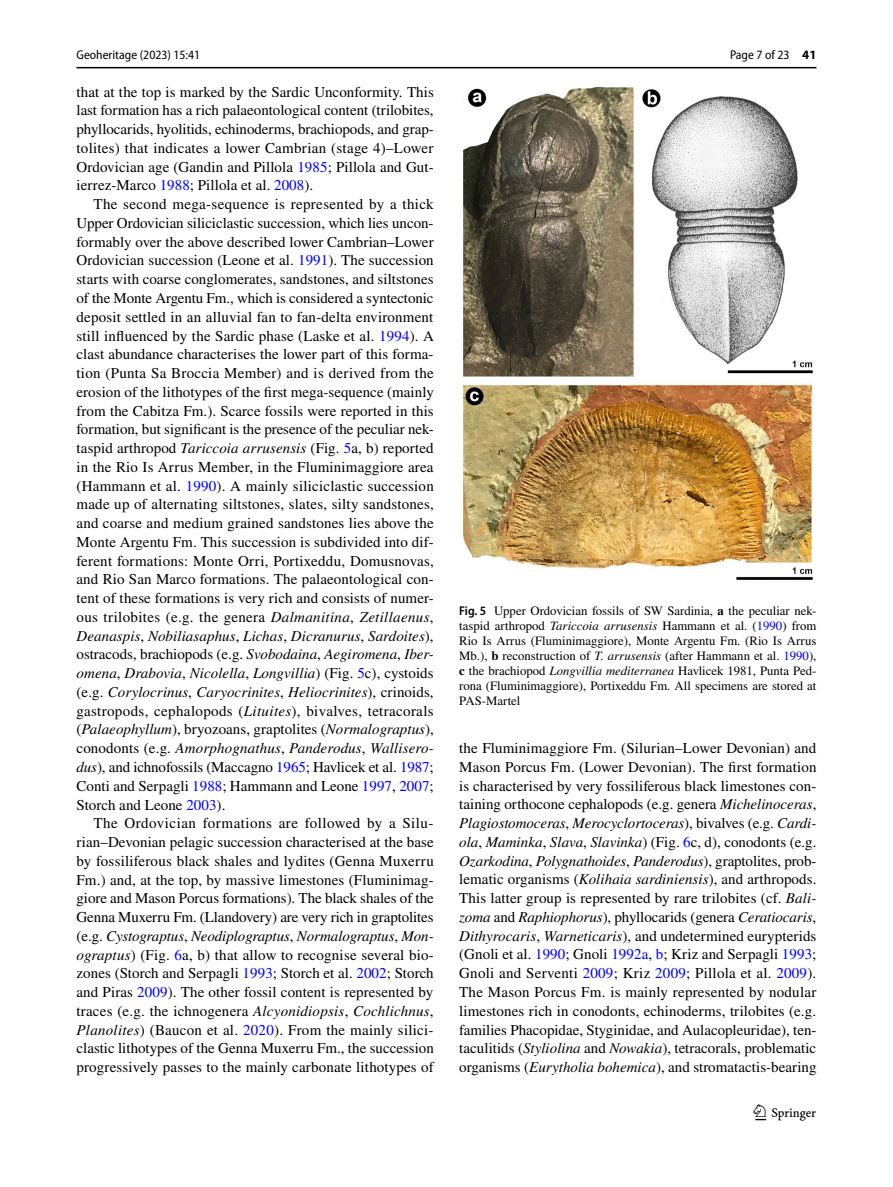
<style>
.page{position:relative;width:893px;height:1187px;background:#fff}
.page>*{position:absolute;margin:0;border:0;box-sizing:border-box;transform-origin:0 0}
.t1{font:22.5px "Springnew Regular 3";color:#000}
.t2{font:15px/18.8px "STIX";letter-spacing:.005em;color:#000;text-align:justify}
.t3{font:12.75px/15px "STIX";color:#000;text-align:justify}
.t4{font:semi-condensed 12.75px "Myriad Pro";color:#000}
.s1{color:#00f}
.s2{font-style:italic}
.s3{font-weight:700;font-stretch:normal}
.s4{font-family:"Myriad Pro";font-weight:600;font-stretch:semi-condensed}
.s5{font-weight:700}
</style>
<div class="page">
<hr style="left:77px;top:67px;width:739px;height:1px;background:#000">
<img style="left:463px;top:87px;width:349px;height:493px">
<p class="t4" style="left:77px;top:48px;width:125px">Geoheritage (2023) 15:41</p>
<p class="t2" style="left:77px;top:83px;width:359px">that at the top is marked by the Sardic Unconformity. This last formation has a rich palaeontological content (trilobites, phyllocarids, hyolitids, echinoderms, brachiopods, and grap&shy;tolites) that indicates a lower Cambrian (stage 4)–Lower Ordovician age (Gandin and Pillola <span class="s1">1985</span>; Pillola and Gut&shy;ierrez-Marco <span class="s1">1988</span>; Pillola et al. <span class="s1">2008</span>).</p>
<p class="t2" style="left:77px;top:196px;width:359px;text-indent:17px">The second mega-sequence is represented by a thick Upper Ordovician siliciclastic succession, which lies uncon&shy;formably over the above described lower Cambrian–Lower Ordovician succession (Leone et al. <span class="s1">1991</span>). The succession starts with coarse conglomerates, sandstones, and siltstones of the Monte Argentu Fm., which is considered a syntectonic deposit settled in an alluvial fan to fan-delta environment still influenced by the Sardic phase (Laske et al. <span class="s1">1994</span>). A clast abundance characterises the lower part of this forma&shy;tion (Punta Sa Broccia Member) and is derived from the erosion of the lithotypes of the first mega-sequence (mainly from the Cabitza Fm.). Scarce fossils were reported in this formation, but significant is the presence of the peculiar nek&shy;taspid arthropod <span class="s2">Tariccoia arrusensis</span> (Fig. <span class="s1">5</span>a, b) reported in the Rio Is Arrus Member, in the Fluminimaggiore area (Hammann et al. <span class="s1">1990</span>). A mainly siliciclastic succession made up of alternating siltstones, slates, silty sandstones, and coarse and medium grained sandstones lies above the Monte Argentu Fm. This succession is subdivided into dif&shy;ferent formations: Monte Orri, Portixeddu, Domusnovas, and Rio San Marco formations. The palaeontological con&shy;tent of these formations is very rich and consists of numer&shy;ous trilobites (e.g. the genera <span class="s2">Dalmanitina</span>, <span class="s2">Zetillaenus</span>, <span class="s2">Deanaspis</span>, <span class="s2">Nobiliasaphus</span>, <span class="s2">Lichas</span>, <span class="s2">Dicranurus</span>, <span class="s2">Sardoites</span>), ostracods, brachiopods (e.g. <span class="s2">Svobodaina</span>, <span class="s2">Aegiromena</span>, <span class="s2">Iber&shy;omena</span>, <span class="s2">Drabovia</span>, <span class="s2">Nicolella</span>, <span class="s2">Longvillia</span>) (Fig. <span class="s1">5</span>c), cystoids (e.g. <span class="s2">Corylocrinus</span>, <span class="s2">Caryocrinites</span>, <span class="s2">Heliocrinites</span>), crinoids, gastropods, cephalopods (<span class="s2">Lituites</span>), bivalves, tetracorals (<span class="s2">Palaeophyllum</span>), bryozoans, graptolites (<span class="s2">Normalograptus</span>), conodonts (e.g. <span class="s2">Amorphognathus</span>, <span class="s2">Panderodus</span>, <span class="s2">Wallisero&shy;dus</span>), and ichnofossils (Maccagno <span class="s1">1965</span>; Havlicek et al. <span class="s1">1987</span>; Conti and Serpagli <span class="s1">1988</span>; Hammann and Leone <span class="s1">1997</span>, <span class="s1">2007</span>; Storch and Leone <span class="s1">2003</span>).</p>
<p class="t2" style="left:77px;top:814px;width:359px;text-indent:17px">The Ordovician formations are followed by a Silu&shy;rian–Devonian pelagic succession characterised at the base by fossiliferous black shales and lydites (Genna Muxerru Fm.) and, at the top, by massive limestones (Fluminimag&shy;giore and Mason Porcus formations). The black shales of the Genna Muxerru Fm. (Llandovery) are very rich in graptolites (e.g. <span class="s2">Cystograptus</span>, <span class="s2">Neodiplograptus</span>, <span class="s2">Normalograptus</span>, <span class="s2">Mon&shy;ograptus</span>) (Fig. <span class="s1">6</span>a, b) that allow to recognise several bio&shy;zones (Storch and Serpagli <span class="s1">1993</span>; Storch et al. <span class="s1">2002</span>; Storch and Piras <span class="s1">2009</span>). The other fossil content is represented by traces (e.g. the ichnogenera <span class="s2">Alcyonidiopsis</span>, <span class="s2">Cochlichnus</span>, <span class="s2">Planolites</span>) (Baucon et al. <span class="s1">2020</span>). From the mainly silici&shy;clastic lithotypes of the Genna Muxerru Fm., the succession progressively passes to the mainly carbonate lithotypes of</p>
<p class="t4" style="left:730px;top:48px;width:88px">Page 7 of 23 <span class="s3">41</span></p>
<p class="t3" style="left:459px;top:604px;width:359px"><span class="s4">Fig. 5</span> Upper Ordovician fossils of SW Sardinia, <span class="s5">a</span> the peculiar nek&shy;taspid arthropod <span class="s2">Tariccoia arrusensis</span> Hammann et al. (<span class="s1">1990</span>) from Rio Is Arrus (Fluminimaggiore), Monte Argentu Fm. (Rio Is Arrus Mb.), <span class="s5">b</span> reconstruction of <span class="s2">T. arrusensis</span> (after Hammann et al. <span class="s1">1990</span>), <span class="s5">c</span> the brachiopod <span class="s2">Longvillia mediterranea</span> Havlicek 1981, Punta Ped&shy;rona (Fluminimaggiore), Portixeddu Fm. All specimens are stored at PAS-Martel</p>
<p class="t2" style="left:459px;top:739px;width:359px">the Fluminimaggiore Fm. (Silurian–Lower Devonian) and Mason Porcus Fm. (Lower Devonian). The first formation is characterised by very fossiliferous black limestones con&shy;taining orthocone cephalopods (e.g. genera <span class="s2">Michelinoceras</span>, <span class="s2">Plagiostomoceras</span>, <span class="s2">Merocyclortoceras</span>), bivalves (e.g. <span class="s2">Cardi&shy;ola</span>, <span class="s2">Maminka</span>, <span class="s2">Slava</span>, <span class="s2">Slavinka</span>) (Fig. <span class="s1">6</span>c, d), conodonts (e.g.<br><span class="s2">Ozarkodina</span>, <span class="s2">Polygnathoides</span>, <span class="s2">Panderodus</span>), graptolites, prob&shy;lematic organisms (<span class="s2">Kolihaia sardiniensis</span>), and arthropods.<br>This latter group is represented by rare trilobites (cf. <span class="s2">Bali&shy;zoma</span> and <span class="s2">Raphiophorus</span>), phyllocarids (genera <span class="s2">Ceratiocaris</span>, <span class="s2">Dithyrocaris</span>, <span class="s2">Warneticaris</span>), and undetermined eurypterids (Gnoli et al. <span class="s1">1990</span>; Gnoli <span class="s1">1992a</span>, <span class="s1">b</span>; Kriz and Serpagli <span class="s1">1993</span>; Gnoli and Serventi <span class="s1">2009</span>; Kriz <span class="s1">2009</span>; Pillola et al. <span class="s1">2009</span>).<br>The Mason Porcus Fm. is mainly represented by nodular limestones rich in conodonts, echinoderms, trilobites (e.g. families Phacopidae, Styginidae, and Aulacopleuridae), ten&shy;taculitids (<span class="s2">Styliolina</span> and <span class="s2">Nowakia</span>), tetracorals, problematic organisms (<span class="s2">Eurytholia bohemica</span>), and stromatactis-bearing</p>
<h1 class="t1" style="left:755px;top:1104px;width:62px">1 3</h1>
</div>
